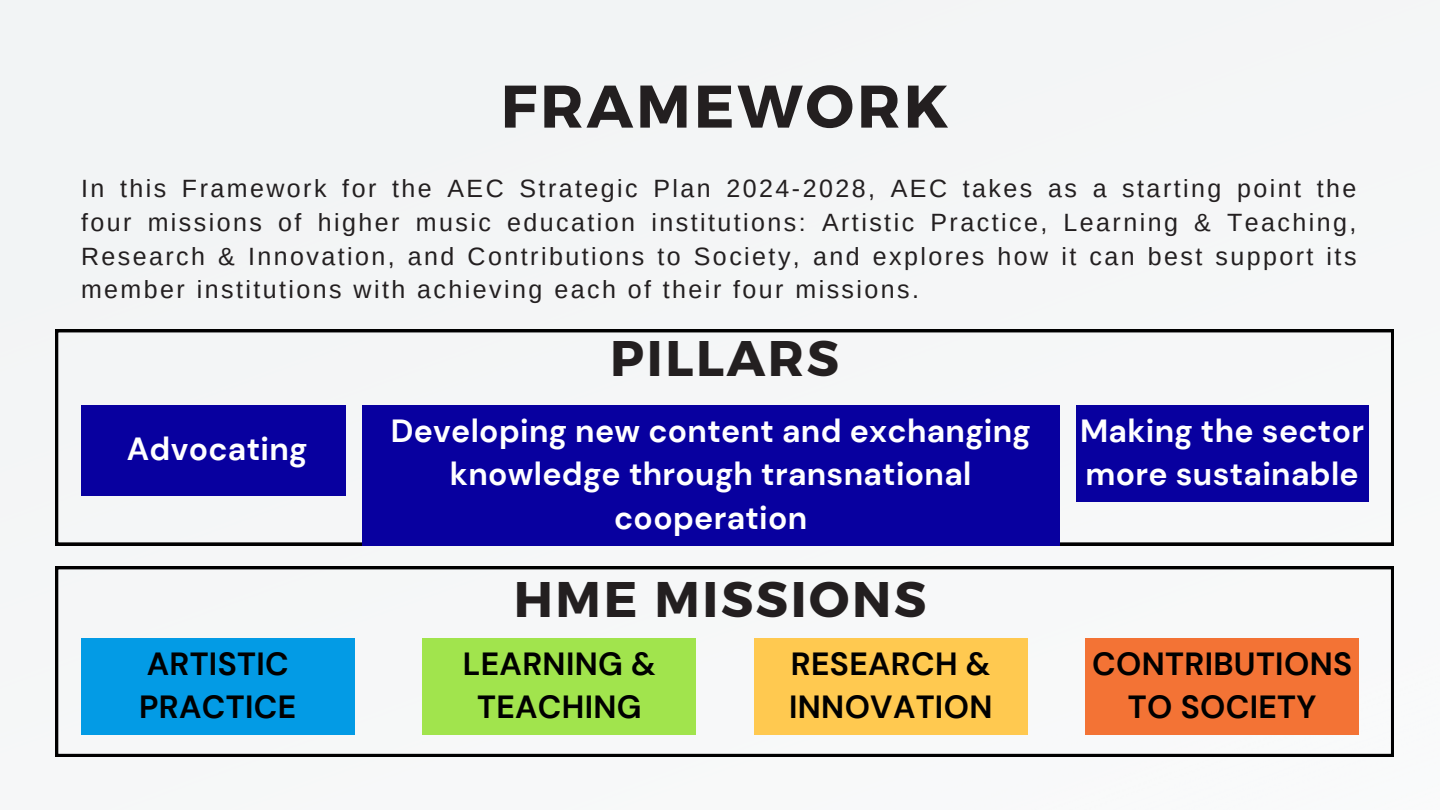
<style>
.page{position:relative;width:1440px;height:810px;background:#fff}
.page>*{position:absolute;margin:0;border:0;box-sizing:border-box;transform-origin:0 0}
.t1{font:700 60px "Montserrat";letter-spacing:.055em;color:#231f20}
.t2{font:700 50px "Montserrat";letter-spacing:.055em;color:#231f20}
.t3{font:700 32px/43.5px "DM Sans";letter-spacing:.01em;color:#fff;text-align:center}
.t4{font:700 32px/43.5px "DM Sans";letter-spacing:.01em;color:#000}
.t5{font:25px/33.8px "Arimo";letter-spacing:.1em;color:#231f20;text-align:justify}
</style>
<div class="page">
<div style="left:0;top:0;width:1440px;height:610px;background:#f3f5f6"></div>
<div style="left:55px;top:329px;width:1339px;height:216px;background:#f5f6f7"></div>
<div style="left:81px;top:405px;width:264px;height:91px;background:#08009f"></div>
<div style="left:362px;top:405px;width:697px;height:140px;background:#08009f"></div>
<div style="left:1076px;top:405px;width:292px;height:97px;background:#08009f"></div>
<svg style="left:55px;top:566px;width:1339px;height:191px"></svg>
<p class="t1" style="left:501px;top:67px;width:449px">FRAMEWORK</p>
<p class="t5" style="left:81px;top:171px;width:1277px">In this Framework for the AEC Strategic Plan 2024-2028, AEC takes as a starting point the four missions of higher music education institutions: Artistic Practice, Learning &amp; Teaching, Research &amp; Innovation, and Contributions to Society, and explores how it can best support its member institutions with achieving each of their four missions.</p>
<p class="t3" style="left:127px;top:427px;width:182px">Advocating</p>
<p class="t4" style="left:139px;top:642px;width:159px">ARTISTIC<br>PRACTICE</p>
<p class="t2" style="left:610px;top:325px;width:230px">PILLARS</p>
<p class="t3" style="left:391px;top:409px;width:642px">Developing new content and exchanging knowledge through transnational cooperation</p>
<p class="t3" style="left:1080px;top:409px;width:286px;text-align:left">Making the sector more sustainable</p>
<p class="t2" style="left:514px;top:566px;width:414px">HME MISSIONS</p>
<p class="t4" style="left:463px;top:642px;width:194px;text-align:center">LEARNING &amp;<br>TEACHING</p>
<p class="t4" style="left:789px;top:642px;width:205px">RESEARCH &amp;<br>INNOVATION</p>
<p class="t4" style="left:1092px;top:642px;width:261px;text-align:center">CONTRIBUTIONS<br>TO SOCIETY</p>
</div>
